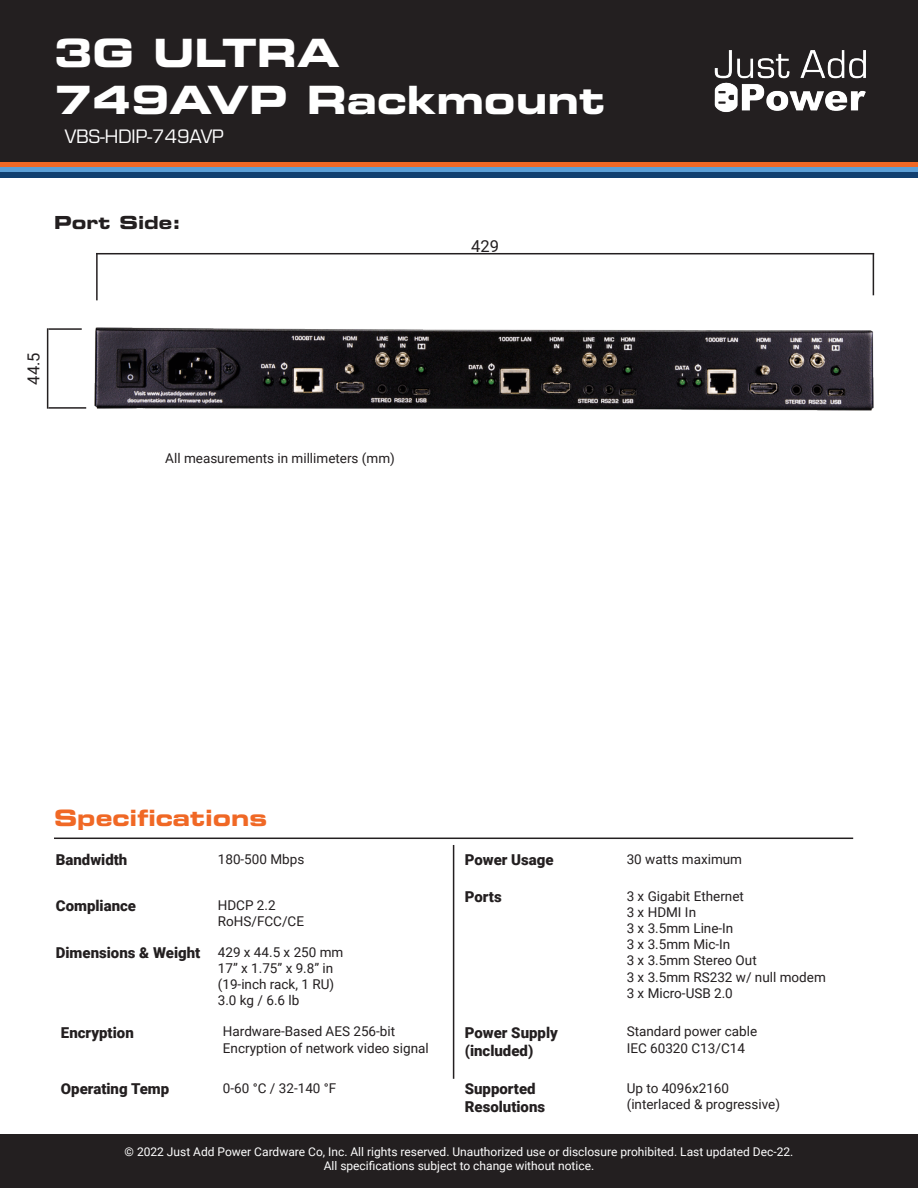
<style>
.page{position:relative;width:918px;height:1188px;background:#fff}
.page>*{position:absolute;margin:0;border:0;box-sizing:border-box;transform-origin:0 0}
.t1{font:39px "Eurostile LT Std Bold Ex 2";color:#fff}
.t2{font:22.5px "Eurostile LT Std Bold Ex 2";color:#f06825}
.t3{font:18px "Eurostile LT Std";color:#fff}
.t4{font:18px "Eurostile LT Std Bold Ex 2";color:#231f20}
.t5{font:16.5px "Roboto";color:#231f20}
.t6{font:900 15px "Roboto";color:#231f20}
.t7{font:13.5px "Roboto";color:#231f20}
.t8{font:12px "Roboto";color:#fff}
</style>
<div class="page">
<div style="left:0;top:162px;width:918px;height:5px;background:#f06825"></div>
<div style="left:0;top:0;width:918px;height:162px;background:#231f20"></div>
<img style="left:714px;top:50px;width:152px;height:62px">
<div style="left:0;top:167px;width:918px;height:5px;background:#5c9fd6"></div>
<div style="left:0;top:172px;width:918px;height:6px;background:#113f70"></div>
<div style="left:0;top:1134px;width:918px;height:54px;background:#231f20"></div>
<hr style="left:54px;top:838px;width:799px;height:1px;background:#231f20">
<hr style="left:453px;top:845px;width:1px;height:234px;background:#231f20">
<hr style="left:48px;top:328px;width:34px;height:2px;background:#231f20">
<hr style="left:47px;top:328px;width:1px;height:81px;background:#231f20">
<hr style="left:96px;top:253px;width:2px;height:47px;background:#231f20">
<hr style="left:873px;top:253px;width:1px;height:42px;background:#231f20">
<hr style="left:96px;top:253px;width:778px;height:1px;background:#231f20">
<img style="left:94px;top:328px;width:780px;height:82px">
<hr style="left:48px;top:407px;width:38px;height:2px;background:#231f20">
<p class="t1" style="left:54px;top:26px;width:287px">3G ULTRA</p>
<p class="t1" style="left:54px;top:72px;width:553px">749AVP Rackmount</p>
<p class="t3" style="left:65px;top:126px;width:161px">VBS-HDIP-749AVP</p>
<p class="t4" style="left:54px;top:210px;width:129px">Port Side:</p>
<p class="t5" style="left:471px;top:235px;width:29px">429</p>
<p class="t5" style="left:22px;top:385px;width:34px;rotate:-90deg">44.5</p>
<p class="t7" style="left:165px;top:449px;width:231px">All measurements in millimeters (mm)</p>
<p class="t2" style="left:54px;top:802px;width:215px">Specifications</p>
<p class="t6" style="left:56px;top:849px;width:73px">Bandwidth</p>
<p class="t6" style="left:56px;top:895px;width:82px">Compliance</p>
<p class="t7" style="left:218px;top:849px;width:88px">180-500 Mbps</p>
<p class="t7" style="left:218px;top:896px;width:59px">HDCP 2.2</p>
<p class="t7" style="left:218px;top:912px;width:88px">RoHS/FCC/CE</p>
<p class="t6" style="left:56px;top:942px;width:146px">Dimensions &amp; Weight</p>
<p class="t7" style="left:218px;top:942px;width:127px">429 x 44.5 x 250 mm</p>
<p class="t7" style="left:218px;top:958px;width:117px">17” x 1.75” x 9.8” in</p>
<p class="t7" style="left:218px;top:975px;width:118px">(19-inch rack, 1 RU)</p>
<p class="t7" style="left:218px;top:991px;width:83px">3.0 kg / 6.6 lb</p>
<p class="t6" style="left:61px;top:1022px;width:74px">Encryption</p>
<p class="t7" style="left:223px;top:1022px;width:174px">Hardware-Based AES 256-bit</p>
<p class="t7" style="left:223px;top:1038px;width:207px">Encryption of network video signal</p>
<p class="t6" style="left:61px;top:1078px;width:110px">Operating Temp</p>
<p class="t7" style="left:223px;top:1078px;width:115px">0-60 °C / 32-140 °F</p>
<p class="t6" style="left:465px;top:849px;width:90px">Power Usage</p>
<p class="t7" style="left:627px;top:849px;width:117px">30 watts maximum</p>
<p class="t6" style="left:465px;top:886px;width:38px">Ports</p>
<p class="t7" style="left:627px;top:886px;width:119px">3 x Gigabit Ethernet</p>
<p class="t7" style="left:627px;top:902px;width:71px">3 x HDMI In</p>
<p class="t7" style="left:627px;top:919px;width:108px">3 x 3.5mm Line-In</p>
<p class="t7" style="left:627px;top:935px;width:105px">3 x 3.5mm Mic-In</p>
<p class="t7" style="left:627px;top:951px;width:132px">3 x 3.5mm Stereo Out</p>
<p class="t7" style="left:627px;top:967px;width:201px">3 x 3.5mm RS232 w/ null modem</p>
<p class="t7" style="left:627px;top:983px;width:108px">3 x Micro-USB 2.0</p>
<p class="t6" style="left:465px;top:1022px;width:95px">Power Supply</p>
<p class="t6" style="left:465px;top:1040px;width:70px">(included)</p>
<p class="t7" style="left:627px;top:1022px;width:132px">Standard power cable</p>
<p class="t7" style="left:627px;top:1038px;width:120px">IEC 60320 C13/C14</p>
<p class="t6" style="left:465px;top:1078px;width:72px">Supported</p>
<p class="t6" style="left:465px;top:1096px;width:82px">Resolutions</p>
<p class="t7" style="left:627px;top:1078px;width:104px">Up to 4096x2160</p>
<p class="t7" style="left:627px;top:1094px;width:155px">(interlaced &amp; progressive)</p>
<p class="t8" style="left:125px;top:1143px;width:670px">© 2022 Just Add Power Cardware Co, Inc. All rights reserved. Unauthorized use or disclosure prohibited. Last updated Dec-22.</p>
<p class="t8" style="left:324px;top:1157px;width:272px">All specifications subject to change without notice.</p>
</div>
